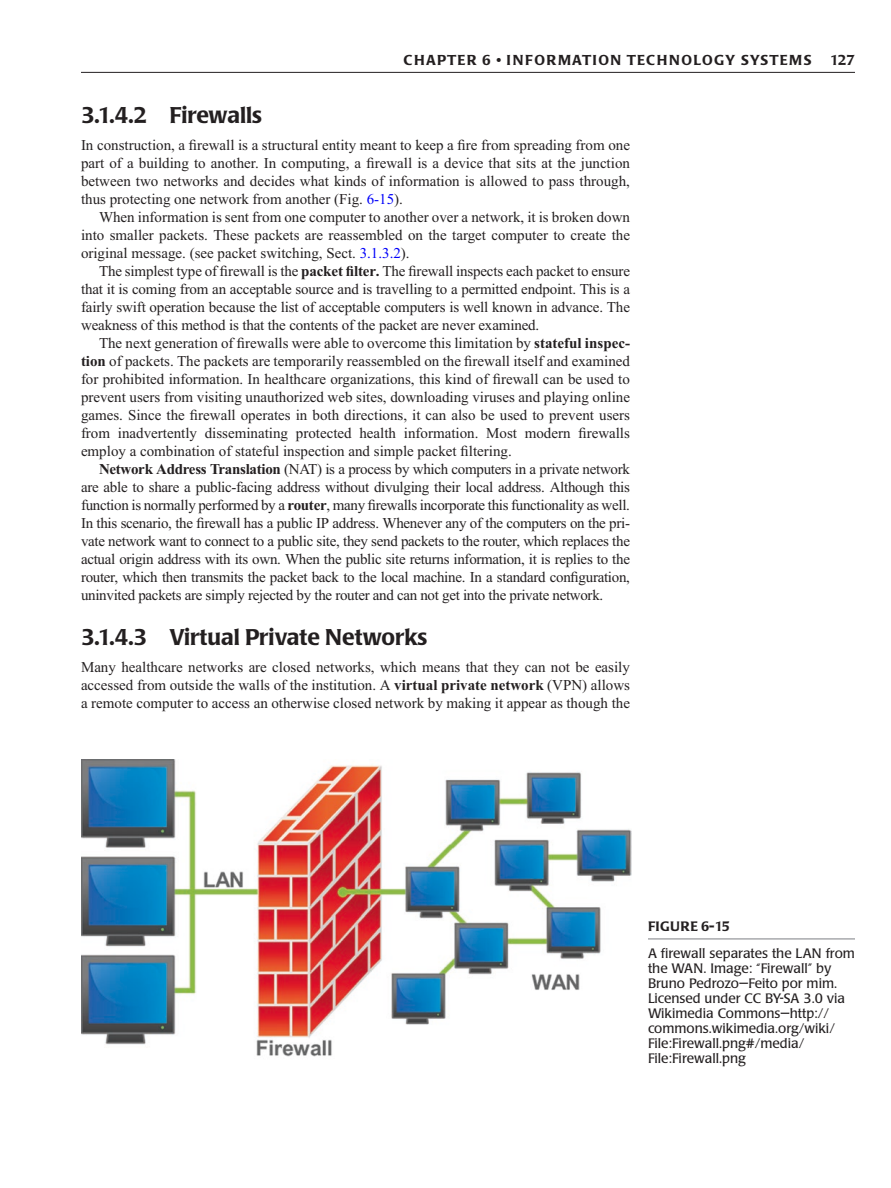
<style>
.page{position:relative;width:891px;height:1188px;background:#fff}
.page>*{position:absolute;margin:0;border:0;box-sizing:border-box;transform-origin:0 0}
.t1{font:500 22.5px "Fkxcdh Poppl Laudatio";color:#231f20}
.t2{font:15px/18px "Sptxpn Times New Roman";color:#231f20;text-align:justify}
.t3{font:500 14.25px "Kqhcgf Poppl Laudatio";letter-spacing:.1em;color:#231f20}
.t4{font:500 14.25px "Fkxcdh Poppl Laudatio";color:#231f20}
.t5{font:13.5px/15px "Psdcxp Poppl Laudatio";color:#231f20}
.t6{font:500 13.5px "Fkxcdh Poppl Laudatio";letter-spacing:.03em;color:#231f20}
.s1{color:#0000fa}
.s2{font-family:"Wnmscm Times New Roman";font-weight:700}
</style>
<div class="page">
<img style="left:81px;top:760px;width:551px;height:297px">
<hr style="left:648px;top:938px;width:207px;height:2px;background:#a8a9ad">
<hr style="left:81px;top:72px;width:774px;height:1px;background:#231f20">
<p class="t3" style="left:404px;top:51px;width:409px">CHAPTER 6 • INFORMATION TECHNOLOGY SYSTEMS</p>
<h1 class="t1" style="left:81px;top:102px;width:183px">3.1.4.2 Firewalls</h1>
<p class="t2" style="left:81px;top:136px;width:551px">In construction, a firewall is a structural entity meant to keep a fire from spreading from one part of a building to another. In computing, a firewall is a device that sits at the junction between two networks and decides what kinds of information is allowed to pass through, thus protecting one network from another (Fig. <span class="s1">6-15</span>).</p>
<p class="t2" style="left:81px;top:208px;width:551px;text-indent:18px">When information is sent from one computer to another over a network, it is broken down into smaller packets. These packets are reassembled on the target computer to create the original message. (see packet switching, Sect. <span class="s1">3.1.3.2</span>).</p>
<p class="t2" style="left:81px;top:262px;width:551px;text-indent:18px">The simplest type of firewall is the <span class="s2">packet filter.</span> The firewall inspects each packet to ensure that it is coming from an acceptable source and is travelling to a permitted endpoint. This is a fairly swift operation because the list of acceptable computers is well known in advance. The weakness of this method is that the contents of the packet are never examined.</p>
<p class="t2" style="left:81px;top:334px;width:551px;text-indent:18px">The next generation of firewalls were able to overcome this limitation by <span class="s2">stateful inspec&shy;tion</span> of packets. The packets are temporarily reassembled on the firewall itself and examined for prohibited information. In healthcare organizations, this kind of firewall can be used to prevent users from visiting unauthorized web sites, downloading viruses and playing online games. Since the firewall operates in both directions, it can also be used to prevent users from inadvertently disseminating protected health information. Most modern firewalls employ a combination of stateful inspection and simple packet filtering.</p>
<p class="t2" style="left:81px;top:460px;width:551px;text-indent:18px"><span class="s2">Network Address Translation</span> (NAT) is a process by which computers in a private network are able to share a public-facing address without divulging their local address. Although this function is normally performed by a <span class="s2">router</span>, many firewalls incorporate this functionality as well.<br>In this scenario, the firewall has a public IP address. Whenever any of the computers on the pri&shy;vate network want to connect to a public site, they send packets to the router, which replaces the actual origin address with its own. When the public site returns information, it is replies to the router, which then transmits the packet back to the local machine. In a standard configuration, uninvited packets are simply rejected by the router and can not get into the private network.</p>
<h1 class="t1" style="left:81px;top:624px;width:348px">3.1.4.3 Virtual Private Networks</h1>
<p class="t2" style="left:81px;top:658px;width:551px">Many healthcare networks are closed networks, which means that they can not be easily accessed from outside the walls of the institution. A <span class="s2">virtual private network</span> (VPN) allows a remote computer to access an otherwise closed network by making it appear as though the</p>
<p class="t4" style="left:830px;top:51px;width:26px">127</p>
<p class="t6" style="left:648px;top:918px;width:83px">FIGURE 6-15</p>
<p class="t5" style="left:648px;top:946px;width:209px">A firewall separates the LAN from the WAN. Image: “Firewall” by<br>Bruno Pedrozo—Feito por mim.<br>Licensed under CC BY-SA 3.0 via<br>Wikimedia Commons—http:// commons.wikimedia.org/wiki/<br>File:Firewall.png#/media/<br>File:Firewall.png</p>
</div>
